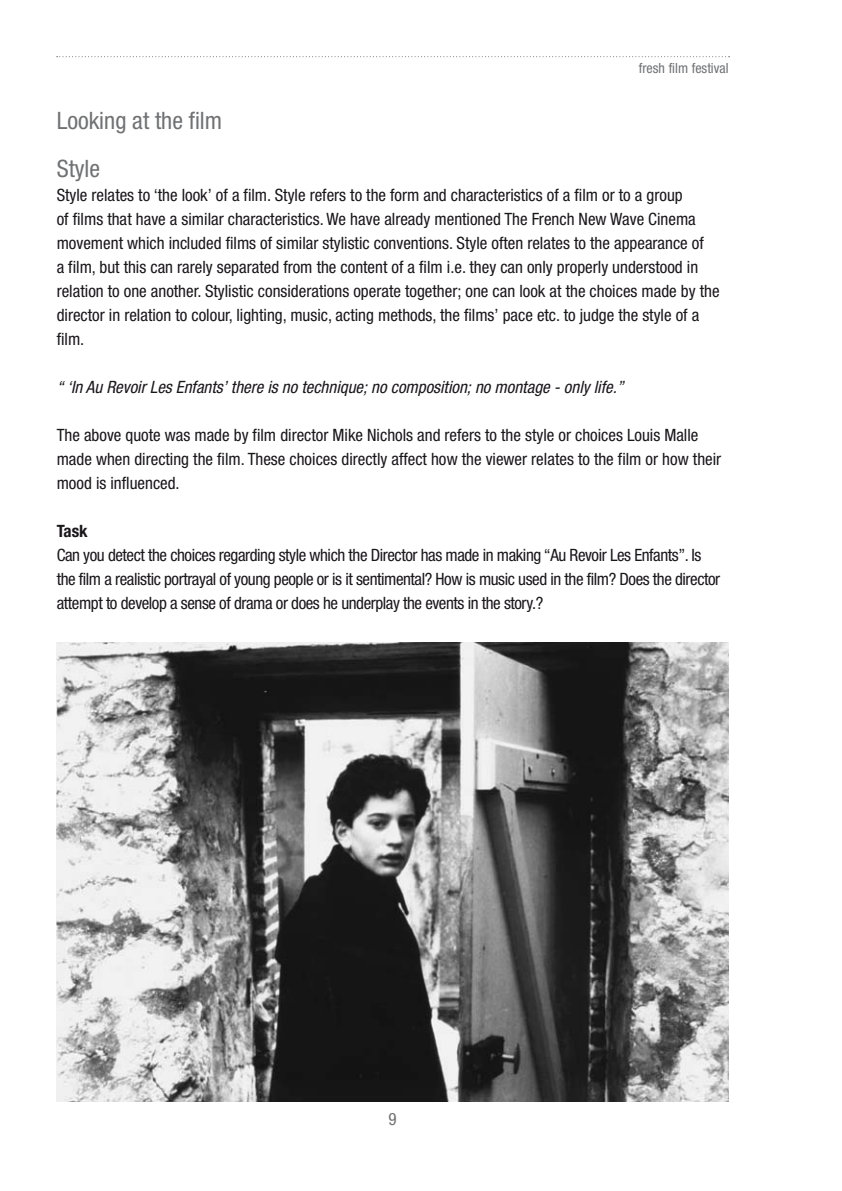
<style>
.page{position:relative;width:842px;height:1191px;background:#fff}
.page>*{position:absolute;margin:0;border:0;box-sizing:border-box;transform-origin:0 0}
.t1{font:condensed 24px/48px "Helvetica Neue LT";color:#707173}
.t2{font:condensed 17px/24px "Helvetica Neue LT";color:#1a171b}
.t3{font:condensed 17px/24px "Helvetica Neue LT";letter-spacing:-.025em;color:#1a171b}
.t4{font:italic condensed 17px "Helvetica Neue LT";color:#1a171b}
.t5{font:700 condensed 17px "Helvetica Neue LT";color:#1a171b}
.t6{font:condensed 17px "Helvetica Neue LT";color:#707173}
.t7{font:condensed 14px "Helvetica Neue LT";color:#707173}
</style>
<div class="page">
<svg style="left:57px;top:56px;width:673px;height:1px"></svg>
<img style="left:57px;top:642px;width:672px;height:459px">
<p class="t7" style="left:639px;top:60px;width:91px">fresh film festival</p>
<h1 class="t1" style="left:57px;top:96px;width:167px">Looking at the film<br>Style</h1>
<p class="t2" style="left:57px;top:183px;width:664px">Style relates to ‘the look’ of a film. Style refers to the form and characteristics of a film or to a group<br>of films that have a similar characteristics. We have already mentioned The French New Wave Cinema movement which included films of similar stylistic conventions. Style often relates to the appearance of<br>a film, but this can rarely separated from the content of a film i.e. they can only properly understood in relation to one another. Stylistic considerations operate together; one can look at the choices made by the director in relation to colour, lighting, music, acting methods, the films’ pace etc. to judge the style of a film.</p>
<p class="t4" style="left:57px;top:377px;width:568px">“ ‘In Au Revoir Les Enfants’ there is no technique; no composition; no montage - only life.”</p>
<p class="t2" style="left:57px;top:423px;width:666px">The above quote was made by film director Mike Nichols and refers to the style or choices Louis Malle made when directing the film. These choices directly affect how the viewer relates to the film or how their mood is influenced.</p>
<p class="t5" style="left:57px;top:520px;width:33px">Task</p>
<p class="t3" style="left:57px;top:543px;width:665px">Can you detect the choices regarding style which the Director has made in making “Au Revoir Les Enfants”. Is the film a realistic portrayal of young people or is it sentimental? How is music used in the film? Does the director attempt to develop a sense of drama or does he underplay the events in the story.?</p>
<p class="t6" style="left:389px;top:1109px;width:10px">9</p>
</div>
